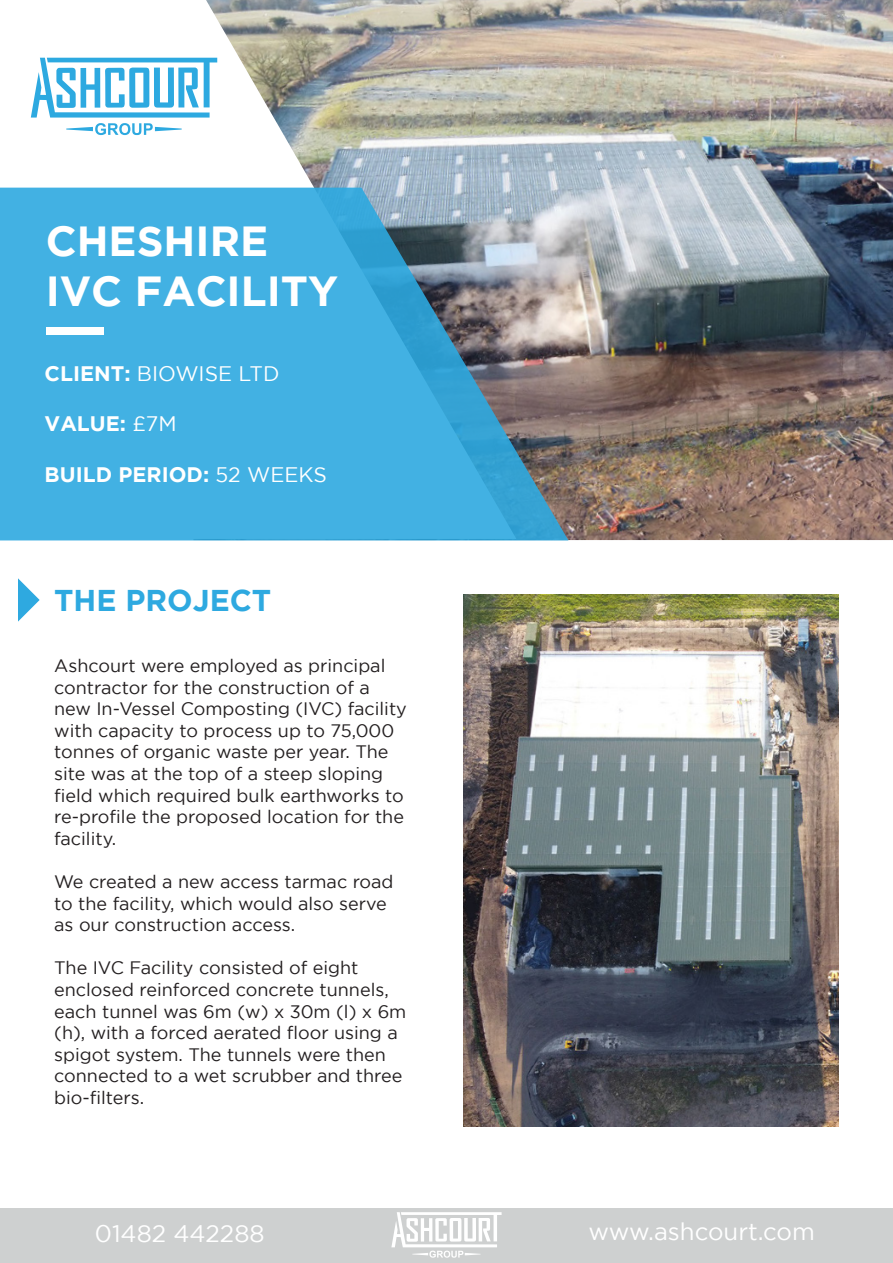
<style>
.page{position:relative;width:893px;height:1263px;background:#fff}
.page>*{position:absolute;margin:0;border:0;box-sizing:border-box;transform-origin:0 0}
.t1{font:700 42px "Gotham";color:#fff}
.t2{font:700 30px "Gotham";color:#2ea9e0}
.t3{font:24px "Gotham";color:#fff}
.t4{font:700 21px "Gotham";color:#fff}
.t5{font:21px "Gotham";color:#fff}
.t6{font:18px/21.6px "Gotham";color:#231f20}
.s1{font-weight:700}
.s2{font-weight:400}
</style>
<div class="page">
<img style="left:0;top:0;width:893px;height:1263px">
<div style="left:47px;top:327px;width:57px;height:8px;background:#fff"></div>
<p class="t1" style="left:46px;top:217px;width:224px">CHESHIRE</p>
<p class="t1" style="left:46px;top:267px;width:294px">IVC FACILITY</p>
<p class="t5" style="left:45px;top:362px;width:236px"><span class="s1">CLIENT:</span> BIOWISE LTD</p>
<p class="t4" style="left:45px;top:411px;width:134px">VALUE: <span class="s2">£7M</span></p>
<p class="t4" style="left:45px;top:462px;width:284px">BUILD PERIOD: <span class="s2">52 WEEKS</span></p>
<p class="t2" style="left:54px;top:583px;width:219px">THE PROJECT</p>
<p class="t6" style="left:54px;top:654px;width:354px">Ashcourt were employed as principal contractor for the construction of a new In-Vessel Composting (IVC) facility with capacity to process up to 75,000 tonnes of organic waste per year. The site was at the top of a steep sloping field which required bulk earthworks to re-profile the proposed location for the facility.</p>
<p class="t6" style="left:54px;top:870px;width:341px">We created a new access tarmac road to the facility, which would also serve as our construction access.</p>
<p class="t6" style="left:54px;top:957px;width:354px">The IVC Facility consisted of eight enclosed reinforced concrete tunnels, each tunnel was 6m (w) x 30m (l) x 6m (h), with a forced aerated floor using a spigot system. The tunnels were then connected to a wet scrubber and three bio-filters.</p>
<p class="t3" style="left:95px;top:1220px;width:171px">01482 442288</p>
<p class="t3" style="left:588px;top:1218px;width:228px">www.ashcourt.com</p>
</div>
